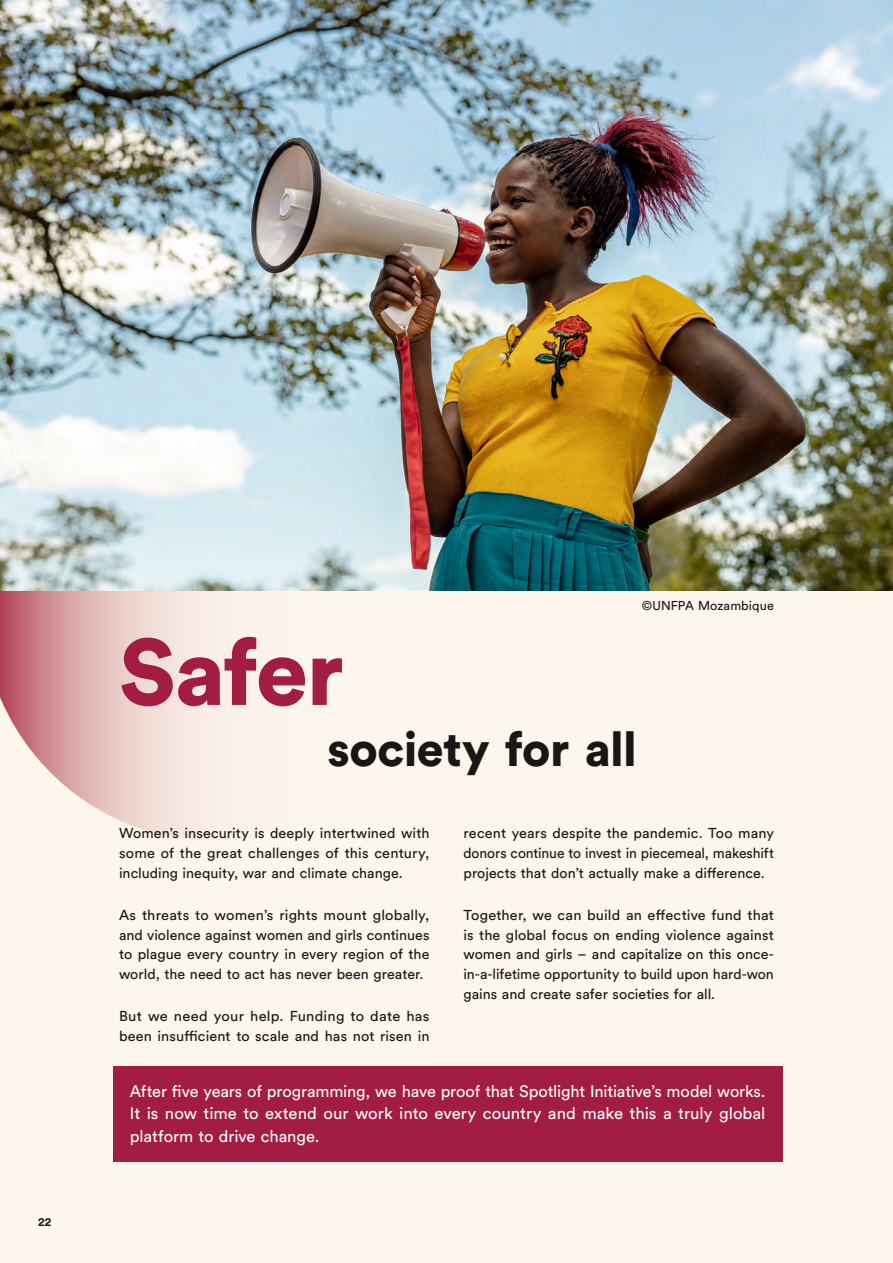
<style>
.page{position:relative;width:893px;height:1263px;background:#fff}
.page>*{position:absolute;margin:0;border:0;box-sizing:border-box;transform-origin:0 0}
.t1{font:900 93px "Circular Std";letter-spacing:-.015em;color:#a21c44}
.t2{font:900 48px "Circular Std";letter-spacing:-.01em;color:#181716}
.t3{font:16.5px/22.5px "Circular Std";color:#fff;text-align:justify}
.t4{font:14.25px/20px "Circular Std";letter-spacing:.005em;color:#181716;text-align:justify}
.t5{font:12.75px "Circular Std";letter-spacing:.005em;color:#181716}
.t6{font:700 12px "Circular Std";color:#181716}
</style>
<div class="page">
<div style="left:0;top:551px;width:893px;height:712px;background:#fdf6ed"></div>
<svg style="left:0;top:591px;width:203px;height:249px"></svg>
<img style="left:0;top:0;width:893px;height:591px">
<div style="left:113px;top:1066px;width:669px;height:96px;background:#a21c44"></div>
<p class="t6" style="left:38px;top:1214px;width:15px">22</p>
<p class="t5" style="left:642px;top:597px;width:134px">©UNFPA Mozambique</p>
<h1 class="t1" style="left:119px;top:610px;width:226px">Safer</h1>
<h2 class="t2" style="left:327px;top:717px;width:311px">society for all</h2>
<p class="t4" style="left:119px;top:823px;width:312px">Women’s insecurity is deeply intertwined with some of the great challenges of this century, including inequity, war and climate change.</p>
<p class="t4" style="left:119px;top:904px;width:312px">As threats to women’s rights mount globally, and violence against women and girls continues to plague every country in every region of the world, the need to act has never been greater.</p>
<p class="t4" style="left:119px;top:1006px;width:312px">But we need your help. Funding to date has been insufficient to scale and has not risen in</p>
<p class="t4" style="left:463px;top:823px;width:312px">recent years despite the pandemic. Too many donors continue to invest in piecemeal, makeshift projects that don’t actually make a difference.</p>
<p class="t4" style="left:463px;top:904px;width:312px">Together, we can build an effective fund that is the global focus on ending violence against women and girls – and capitalize on this once&shy;in-a-lifetime opportunity to build upon hard-won gains and create safer societies for all.</p>
<p class="t3" style="left:130px;top:1079px;width:637px">After five years of programming, we have proof that Spotlight Initiative’s model works.<br>It is now time to extend our work into every country and make this a truly global platform to drive change.</p>
</div>
